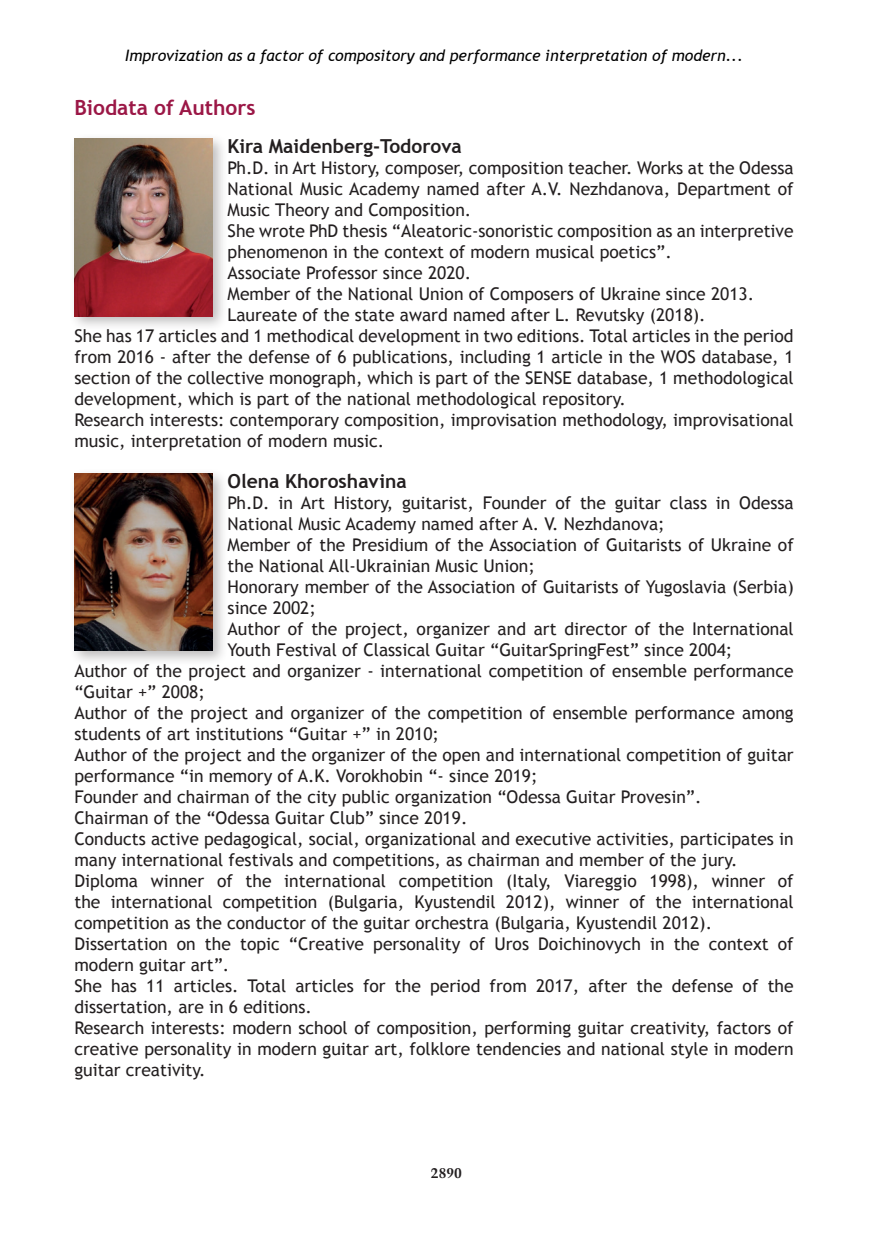
<style>
.page{position:relative;width:893px;height:1241px;background:#fff}
.page>*{position:absolute;margin:0;border:0;box-sizing:border-box;transform-origin:0 0}
.t1{font:700 21px "Trebuchet MS";color:#9b1746}
.t2{font:700 19.25px "Trebuchet MS";color:#231f20}
.t3{font:17.5px "Trebuchet MS";color:#231f20}
.t4{font:italic 15.75px "Trebuchet MS";color:#000}
.t5{font:700 14px "Trump Mediaeval";color:#231f20}
</style>
<div class="page">
<div style="left:69px;top:133px;width:159px;height:199px;background:#231f20;opacity:.3"></div>
<img style="left:74px;top:139px;width:139px;height:177px">
<div style="left:69px;top:468px;width:159px;height:198px;background:#231f20;opacity:.3"></div>
<img style="left:74px;top:473px;width:139px;height:177px">
<p class="t4" style="left:125px;top:46px;width:619px">Improvization as a factor of compository and performance interpretation of modern...</p>
<p class="t1" style="left:74px;top:94px;width:183px">Biodata of Authors</p>
<p class="t2" style="left:228px;top:134px;width:236px">Kira Maidenberg-Todorova</p>
<p class="t3" style="left:228px;top:158px;width:568px">Ph.D. in Art History, composer, composition teacher. Works at the Odessa</p>
<p class="t3" style="left:228px;top:179px;width:568px">National Music Academy named after A.V. Nezhdanova, Department of</p>
<p class="t3" style="left:228px;top:200px;width:245px">Music Theory and Composition.</p>
<p class="t3" style="left:228px;top:221px;width:568px">She wrote PhD thesis “Aleatoric-sonoristic composition as an interpretive</p>
<p class="t3" style="left:228px;top:242px;width:446px">phenomenon in the context of modern musical poetics”.</p>
<p class="t3" style="left:228px;top:263px;width:245px">Associate Professor since 2020.</p>
<p class="t3" style="left:228px;top:284px;width:528px">Member of the National Union of Composers of Ukraine since 2013.</p>
<p class="t3" style="left:228px;top:305px;width:480px">Laureate of the state award named after L. Revutsky (2018).</p>
<p class="t3" style="left:74px;top:326px;width:721px">She has 17 articles and 1 methodical development in two editions. Total articles in the period</p>
<p class="t3" style="left:74px;top:347px;width:721px">from 2016 - after the defense of 6 publications, including 1 article in the WOS database, 1</p>
<p class="t3" style="left:74px;top:368px;width:721px">section of the collective monograph, which is part of the SENSE database, 1 methodological</p>
<p class="t3" style="left:74px;top:389px;width:553px">development, which is part of the national methodological repository.</p>
<p class="t3" style="left:74px;top:410px;width:721px">Research interests: contemporary composition, improvisation methodology, improvisational</p>
<p class="t3" style="left:74px;top:431px;width:311px">music, interpretation of modern music.</p>
<p class="t2" style="left:228px;top:468px;width:181px">Olena Khoroshavina</p>
<p class="t3" style="left:228px;top:492px;width:568px">Ph.D. in Art History, guitarist, Founder of the guitar class in Odessa</p>
<p class="t3" style="left:228px;top:513px;width:438px">National Music Academy named after A. V. Nezhdanova;</p>
<p class="t3" style="left:228px;top:534px;width:568px">Member of the Presidium of the Association of Guitarists of Ukraine of</p>
<p class="t3" style="left:228px;top:555px;width:309px">the National All-Ukrainian Music Union;</p>
<p class="t3" style="left:228px;top:576px;width:568px">Honorary member of the Association of Guitarists of Yugoslavia (Serbia)</p>
<p class="t3" style="left:228px;top:597px;width:90px">since 2002;</p>
<p class="t3" style="left:228px;top:618px;width:568px">Author of the project, organizer and art director of the International</p>
<p class="t3" style="left:228px;top:639px;width:506px">Youth Festival of Classical Guitar “GuitarSpringFest” since 2004;</p>
<p class="t3" style="left:74px;top:660px;width:721px">Author of the project and organizer - international competition of ensemble performance</p>
<p class="t3" style="left:74px;top:681px;width:132px">“Guitar +” 2008;</p>
<p class="t3" style="left:74px;top:702px;width:721px">Author of the project and organizer of the competition of ensemble performance among</p>
<p class="t3" style="left:74px;top:723px;width:366px">students of art institutions “Guitar +” in 2010;</p>
<p class="t3" style="left:74px;top:744px;width:721px">Author of the project and the organizer of the open and international competition of guitar</p>
<p class="t3" style="left:74px;top:765px;width:465px">performance “in memory of A.K. Vorokhobin “- since 2019;</p>
<p class="t3" style="left:74px;top:786px;width:629px">Founder and chairman of the city public organization “Odessa Guitar Provesin”.</p>
<p class="t3" style="left:74px;top:807px;width:394px">Chairman of the “Odessa Guitar Club” since 2019.</p>
<p class="t3" style="left:74px;top:828px;width:721px">Conducts active pedagogical, social, organizational and executive activities, participates in</p>
<p class="t3" style="left:74px;top:849px;width:665px">many international festivals and competitions, as chairman and member of the jury.</p>
<p class="t3" style="left:74px;top:870px;width:721px">Diploma winner of the international competition (Italy, Viareggio 1998), winner of</p>
<p class="t3" style="left:74px;top:891px;width:721px">the international competition (Bulgaria, Kyustendil 2012), winner of the international</p>
<p class="t3" style="left:74px;top:912px;width:639px">competition as the conductor of the guitar orchestra (Bulgaria, Kyustendil 2012).</p>
<p class="t3" style="left:74px;top:933px;width:721px">Dissertation on the topic “Creative personality of Uros Doichinovych in the context of</p>
<p class="t3" style="left:74px;top:954px;width:156px">modern guitar art”.</p>
<p class="t3" style="left:74px;top:975px;width:721px">She has 11 articles. Total articles for the period from 2017, after the defense of the</p>
<p class="t3" style="left:74px;top:996px;width:239px">dissertation, are in 6 editions.</p>
<p class="t3" style="left:74px;top:1017px;width:721px">Research interests: modern school of composition, performing guitar creativity, factors of</p>
<p class="t3" style="left:74px;top:1038px;width:721px">creative personality in modern guitar art, folklore tendencies and national style in modern</p>
<p class="t3" style="left:74px;top:1059px;width:133px">guitar creativity.</p>
<p class="t5" style="left:431px;top:1163px;width:33px">2890</p>
</div>
